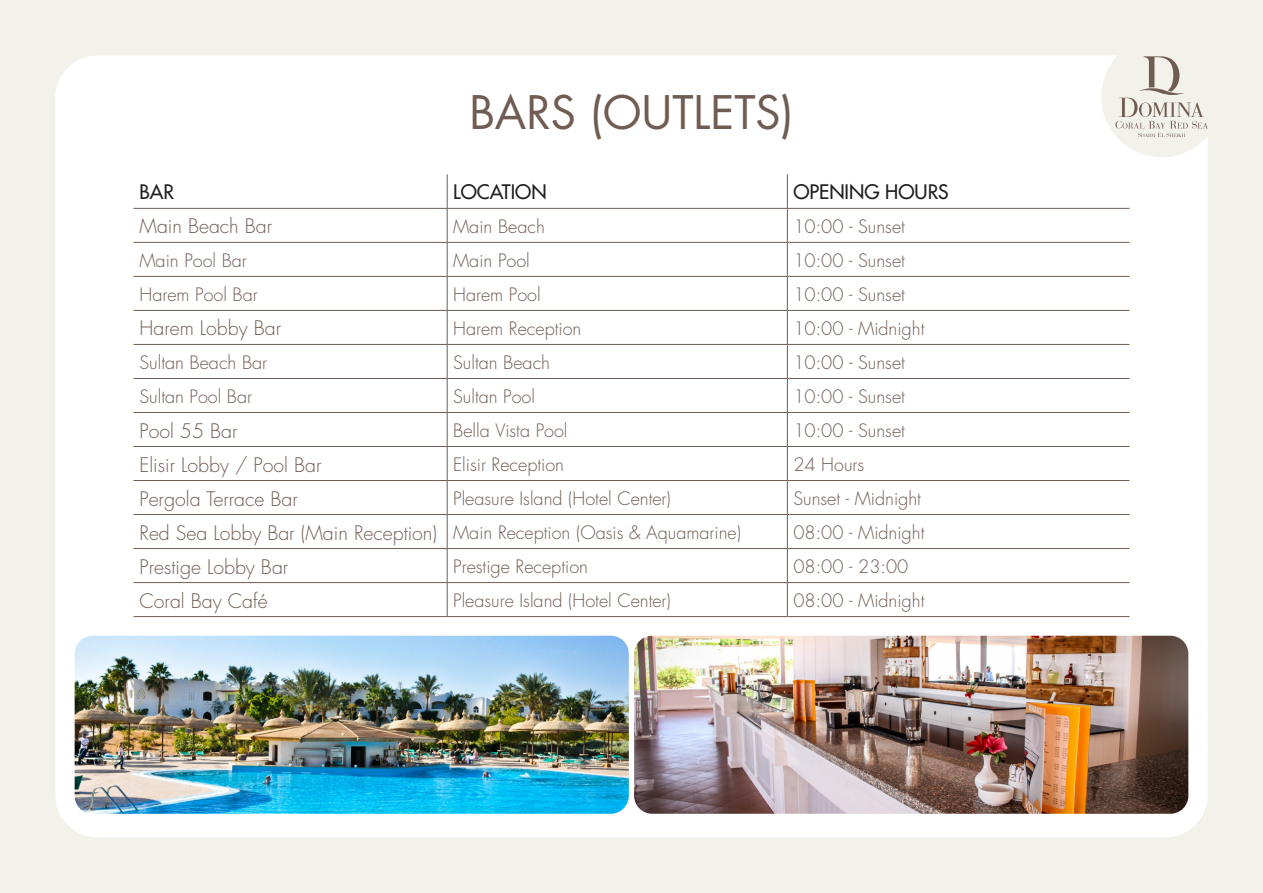
<style>
.page{position:relative;width:1263px;height:893px;background:#f2f2eb}
.page>*{position:absolute;margin:0;border:0;box-sizing:border-box;transform-origin:0 0}
.t1{font:45px "Futura Std";color:#705c52}
.t2{font:300 19.5px "Futura Std";color:#705c52}
.t3{font:500 19.5px "Futura Std";color:#231f20}
.t4{font:300 18px "Futura Std";color:#705c52}
</style>
<div class="page">
<div style="left:55px;top:56px;width:1153px;height:781px;background:#fff;border-radius:43px"></div>
<div style="left:1101px;top:36px;width:121px;height:121px;background:#f2f2eb;border-radius:50%"></div>
<svg style="left:1115px;top:56px;width:93px;height:81px"></svg>
<hr style="left:447px;top:174px;width:1px;height:34px;background:#705c52">
<hr style="left:787px;top:174px;width:1px;height:34px;background:#705c52">
<hr style="left:133px;top:208px;width:314px;height:1px;background:#705c52">
<hr style="left:447px;top:208px;width:340px;height:1px;background:#705c52">
<hr style="left:447px;top:209px;width:1px;height:33px;background:#705c52">
<hr style="left:787px;top:208px;width:342px;height:1px;background:#705c52">
<hr style="left:787px;top:209px;width:1px;height:33px;background:#705c52">
<hr style="left:133px;top:242px;width:314px;height:1px;background:#705c52">
<hr style="left:447px;top:242px;width:340px;height:1px;background:#705c52">
<hr style="left:447px;top:243px;width:1px;height:33px;background:#705c52">
<hr style="left:787px;top:242px;width:342px;height:1px;background:#705c52">
<hr style="left:787px;top:243px;width:1px;height:33px;background:#705c52">
<hr style="left:133px;top:276px;width:314px;height:1px;background:#705c52">
<hr style="left:447px;top:276px;width:340px;height:1px;background:#705c52">
<hr style="left:447px;top:277px;width:1px;height:33px;background:#705c52">
<hr style="left:787px;top:276px;width:342px;height:1px;background:#705c52">
<hr style="left:787px;top:277px;width:1px;height:33px;background:#705c52">
<hr style="left:133px;top:310px;width:314px;height:1px;background:#705c52">
<hr style="left:447px;top:310px;width:340px;height:1px;background:#705c52">
<hr style="left:447px;top:311px;width:1px;height:33px;background:#705c52">
<hr style="left:787px;top:310px;width:342px;height:1px;background:#705c52">
<hr style="left:787px;top:311px;width:1px;height:33px;background:#705c52">
<hr style="left:133px;top:344px;width:314px;height:1px;background:#705c52">
<hr style="left:447px;top:344px;width:340px;height:1px;background:#705c52">
<hr style="left:447px;top:345px;width:1px;height:33px;background:#705c52">
<hr style="left:787px;top:344px;width:342px;height:1px;background:#705c52">
<hr style="left:787px;top:345px;width:1px;height:33px;background:#705c52">
<hr style="left:133px;top:378px;width:314px;height:1px;background:#705c52">
<hr style="left:447px;top:378px;width:340px;height:1px;background:#705c52">
<hr style="left:447px;top:379px;width:1px;height:33px;background:#705c52">
<hr style="left:787px;top:378px;width:342px;height:1px;background:#705c52">
<hr style="left:787px;top:379px;width:1px;height:33px;background:#705c52">
<hr style="left:133px;top:412px;width:314px;height:1px;background:#705c52">
<hr style="left:447px;top:412px;width:340px;height:1px;background:#705c52">
<hr style="left:447px;top:413px;width:1px;height:33px;background:#705c52">
<hr style="left:787px;top:412px;width:342px;height:1px;background:#705c52">
<hr style="left:787px;top:413px;width:1px;height:33px;background:#705c52">
<hr style="left:133px;top:446px;width:314px;height:1px;background:#705c52">
<hr style="left:447px;top:446px;width:340px;height:1px;background:#705c52">
<hr style="left:447px;top:447px;width:1px;height:33px;background:#705c52">
<hr style="left:787px;top:446px;width:342px;height:1px;background:#705c52">
<hr style="left:787px;top:447px;width:1px;height:33px;background:#705c52">
<hr style="left:133px;top:480px;width:314px;height:1px;background:#705c52">
<hr style="left:447px;top:480px;width:340px;height:1px;background:#705c52">
<hr style="left:447px;top:481px;width:1px;height:33px;background:#705c52">
<hr style="left:787px;top:480px;width:342px;height:1px;background:#705c52">
<hr style="left:787px;top:481px;width:1px;height:33px;background:#705c52">
<hr style="left:133px;top:514px;width:314px;height:1px;background:#705c52">
<hr style="left:447px;top:514px;width:340px;height:1px;background:#705c52">
<hr style="left:447px;top:515px;width:1px;height:33px;background:#705c52">
<hr style="left:787px;top:514px;width:342px;height:1px;background:#705c52">
<hr style="left:787px;top:515px;width:1px;height:33px;background:#705c52">
<hr style="left:447px;top:549px;width:1px;height:33px;background:#705c52">
<hr style="left:787px;top:549px;width:1px;height:33px;background:#705c52">
<hr style="left:133px;top:582px;width:314px;height:1px;background:#705c52">
<hr style="left:447px;top:582px;width:340px;height:1px;background:#705c52">
<hr style="left:447px;top:583px;width:1px;height:33px;background:#705c52">
<hr style="left:787px;top:582px;width:342px;height:1px;background:#705c52">
<hr style="left:787px;top:583px;width:1px;height:33px;background:#705c52">
<hr style="left:133px;top:616px;width:314px;height:1px;background:#705c52">
<hr style="left:447px;top:616px;width:340px;height:1px;background:#705c52">
<hr style="left:787px;top:616px;width:342px;height:1px;background:#705c52">
<hr style="left:133px;top:548px;width:314px;height:1px;background:#705c52">
<hr style="left:447px;top:548px;width:340px;height:1px;background:#705c52">
<hr style="left:787px;top:548px;width:342px;height:1px;background:#705c52">
<img style="left:75px;top:636px;width:554px;height:178px">
<img style="left:634px;top:636px;width:554px;height:178px">
<p class="t1" style="left:469px;top:83px;width:326px">BARS (OUTLETS(</p>
<p class="t3" style="left:139px;top:180px;width:36px">BAR</p>
<p class="t3" style="left:453px;top:180px;width:95px">LOCATION</p>
<p class="t3" style="left:793px;top:180px;width:157px">OPENING HOURS</p>
<p class="t2" style="left:139px;top:214px;width:134px">Main Beach Bar</p>
<p class="t4" style="left:453px;top:215px;width:93px">Main Beach</p>
<p class="t4" style="left:793px;top:215px;width:113px">10:00 - Sunset</p>
<p class="t4" style="left:139px;top:249px;width:109px">Main Pool Bar</p>
<p class="t4" style="left:453px;top:249px;width:78px">Main Pool</p>
<p class="t4" style="left:793px;top:249px;width:113px">10:00 - Sunset</p>
<p class="t4" style="left:139px;top:283px;width:120px">Harem Pool Bar</p>
<p class="t4" style="left:453px;top:283px;width:89px">Harem Pool</p>
<p class="t4" style="left:793px;top:283px;width:113px">10:00 - Sunset</p>
<p class="t2" style="left:139px;top:317px;width:143px">Harem Lobby Bar</p>
<p class="t4" style="left:453px;top:317px;width:130px">Harem Reception</p>
<p class="t4" style="left:793px;top:317px;width:133px">10:00 - Midnight</p>
<p class="t4" style="left:139px;top:351px;width:129px">Sultan Beach Bar</p>
<p class="t4" style="left:453px;top:351px;width:98px">Sultan Beach</p>
<p class="t4" style="left:793px;top:351px;width:113px">10:00 - Sunset</p>
<p class="t4" style="left:139px;top:385px;width:114px">Sultan Pool Bar</p>
<p class="t4" style="left:453px;top:385px;width:83px">Sultan Pool</p>
<p class="t4" style="left:793px;top:385px;width:113px">10:00 - Sunset</p>
<p class="t2" style="left:139px;top:419px;width:100px">Pool 55 Bar</p>
<p class="t4" style="left:453px;top:419px;width:116px">Bella Vista Pool</p>
<p class="t4" style="left:793px;top:419px;width:113px">10:00 - Sunset</p>
<p class="t2" style="left:139px;top:453px;width:183px">Elisir Lobby / Pool Bar</p>
<p class="t4" style="left:453px;top:453px;width:112px">Elisir Reception</p>
<p class="t4" style="left:793px;top:453px;width:72px">24 Hours</p>
<p class="t2" style="left:139px;top:487px;width:160px">Pergola Terrace Bar</p>
<p class="t4" style="left:453px;top:487px;width:219px">Pleasure Island (Hotel Center)</p>
<p class="t4" style="left:793px;top:487px;width:129px">Sunset - Midnight</p>
<p class="t2" style="left:139px;top:521px;width:299px">Red Sea Lobby Bar (Main Reception)</p>
<p class="t4" style="left:453px;top:521px;width:289px">Main Reception (Oasis &amp; Aquamarine)</p>
<p class="t4" style="left:793px;top:521px;width:133px">08:00 - Midnight</p>
<p class="t2" style="left:139px;top:555px;width:150px">Prestige Lobby Bar</p>
<p class="t4" style="left:453px;top:555px;width:136px">Prestige Reception</p>
<p class="t4" style="left:793px;top:555px;width:117px">08:00 - 23:00</p>
<p class="t2" style="left:139px;top:589px;width:130px">Coral Bay Café</p>
<p class="t4" style="left:453px;top:589px;width:219px">Pleasure Island (Hotel Center)</p>
<p class="t4" style="left:793px;top:589px;width:133px">08:00 - Midnight</p>
</div>
